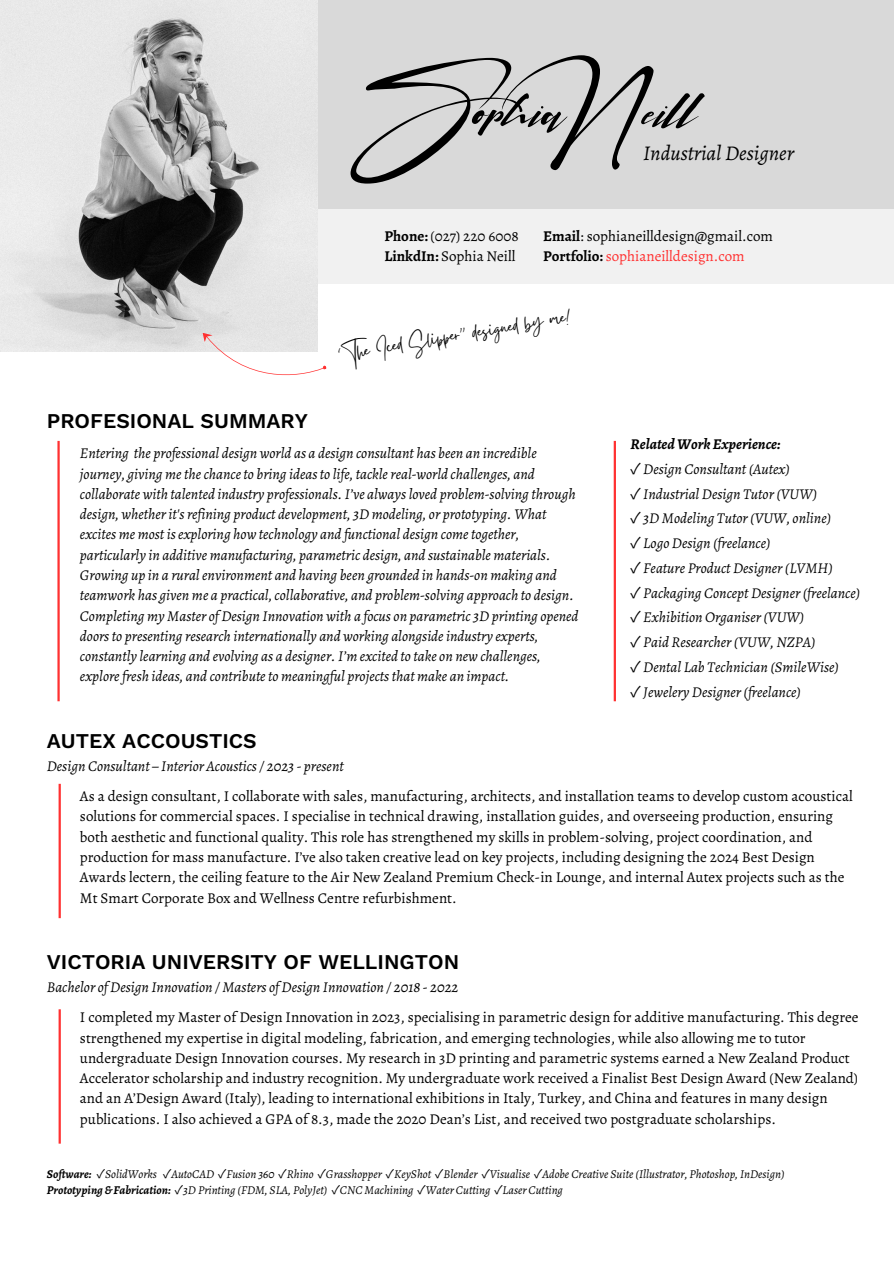
<style>
.page{position:relative;width:894px;height:1264px;background:#fff}
.page>*{position:absolute;margin:0;border:0;box-sizing:border-box;transform-origin:0 0}
.t1{font:23.7px "Gistesy";color:#000}
.t2{font:600 21px "Work Sans";color:#000}
.t3{font:italic 21px "Alegreya";color:#000}
.t4{font:15px/20.2px "Alegreya";color:#000}
.t5{font:italic 15px/20.2px "Alegreya";color:#000}
.t6{font:italic 700 15px "Alegreya";color:#000}
.t7{font:italic 12px/16px "Alegreya";color:#000}
.s1{font-weight:700}
.s2{color:#ff3131}
.s3{font-family:"Noto Sans CJ Ksc";font-style:normal}
</style>
<div class="page">
<div style="left:0;top:33px;width:893px;height:251px;background:#f1f1f1"></div>
<div style="left:0;top:0;width:893px;height:208px;background:#d9d9d9"></div>
<img style="left:0;top:0;width:317px;height:351px">
<svg style="left:350px;top:55px;width:354px;height:128px"></svg>
<hr style="left:57px;top:441px;width:3px;height:260px;background:#ff3131">
<hr style="left:613px;top:441px;width:2px;height:260px;background:#ff3131">
<hr style="left:59px;top:783px;width:2px;height:135px;background:#ff3131">
<svg style="left:200px;top:288px;width:127px;height:88px"></svg>
<hr style="left:59px;top:1009px;width:2px;height:134px;background:#ff3131">
<p class="t3" style="left:642px;top:138px;width:152px">Industrial Designer</p>
<p class="t4" style="left:384px;top:225px;width:136px"><span class="s1">Phone:</span> (027) 220 6008<br><span class="s1">LinkdIn:</span> Sophia Neill</p>
<h3 class="t4" style="left:543px;top:225px;width:231px"><span class="s1">Email</span>: sophianeilldesign@gmail.com<br><span class="s1">Portfolio:</span> <span class="s2">sophianeilldesign.com</span></h3>
<p class="t2" style="left:47px;top:409px;width:262px">PROFESIONAL SUMMARY</p>
<h4 class="t1" style="left:335px;top:339px;width:236px;rotate:-10deg">‘The Iced Slipper” designed by me!</h4>
<h4 class="t5" style="left:80px;top:443px;width:500px">Entering the professional design world as a design consultant has been an incredible journey, giving me the chance to bring ideas to life, tackle real-world challenges, and collaborate with talented industry professionals. I’ve always loved problem-solving through design, whether it's refining product development, 3D modeling, or prototyping. What excites me most is exploring how technology and functional design come together, particularly in additive manufacturing, parametric design, and sustainable materials.<br>Growing up in a rural environment and having been grounded in hands-on making and teamwork has given me a practical, collaborative, and problem-solving approach to design.<br>Completing my Master of Design Innovation with a focus on parametric 3D printing opened doors to presenting research internationally and working alongside industry experts, constantly learning and evolving as a designer. I’m excited to take on new challenges, explorefresh ideas, and contribute to meaningful projects that make an impact.</h4>
<p class="t2" style="left:47px;top:728px;width:211px">AUTEX ACCOUSTICS</p>
<h2 class="t5" style="left:47px;top:756px;width:298px">Design Consultant – Interior Acoustics / 2023 - present</h2>
<h1 class="t6" style="left:630px;top:434px;width:151px">RelatedWork Experience:</h1>
<h1 class="t5" style="left:630px;top:459px;width:161px"><span class="s3">✓</span> Design Consultant (Autex)</h1>
<h1 class="t5" style="left:630px;top:483px;width:188px"><span class="s3">✓</span> Industrial Design Tutor (VUW)</h1>
<h1 class="t5" style="left:630px;top:508px;width:202px"><span class="s3">✓</span> 3D Modeling Tutor (VUW, online)</h1>
<h1 class="t5" style="left:630px;top:533px;width:142px"><span class="s3">✓</span> Logo Design (freelance)</h1>
<h1 class="t5" style="left:630px;top:558px;width:204px"><span class="s3">✓</span> Feature Product Designer (LVMH)</h1>
<h1 class="t5" style="left:630px;top:582px;width:231px"><span class="s3">✓</span> Packaging Concept Designer (freelance)</h1>
<h1 class="t5" style="left:630px;top:607px;width:175px"><span class="s3">✓</span> Exhibition Organiser (VUW)</h1>
<h1 class="t5" style="left:630px;top:632px;width:186px"><span class="s3">✓</span> Paid Researcher (VUW, NZPA)</h1>
<h1 class="t5" style="left:630px;top:657px;width:210px"><span class="s3">✓</span> Dental Lab Technician (SmileWise)</h1>
<h2 class="t5" style="left:630px;top:681px;width:172px"><span class="s3">✓</span> Jewelery Designer (freelance)</h2>
<h4 class="t4" style="left:80px;top:786px;width:774px">As a design consultant, I collaborate with sales, manufacturing, architects, and installation teams to develop custom acoustical solutions for commercial spaces. I specialise in technical drawing, installation guides, and overseeing production, ensuring both aesthetic and functional quality. This role has strengthened my skills in problem-solving, project coordination, and production for mass manufacture. I’ve also taken creative lead on key projects, including designing the 2024 Best Design Awards lectern, the ceiling feature to the Air New Zealand Premium Check-in Lounge, and internal Autex projects such as the Mt Smart Corporate Box and Wellness Centre refurbishment.</h4>
<h4 class="t2" style="left:47px;top:949px;width:414px">VICTORIA UNIVERSITY OF WELLINGTON</h4>
<p class="t5" style="left:47px;top:977px;width:413px">Bachelor of Design Innovation / Masters of Design Innovation / 2018 - 2022</p>
<p class="t4" style="left:80px;top:1007px;width:780px">I completed my Master of Design Innovation in 2023, specialising in parametric design for additive manufacturing. This degree strengthened my expertise in digital modeling, fabrication, and emerging technologies, while also allowing me to tutor undergraduate Design Innovation courses. My research in 3D printing and parametric systems earned a New Zealand Product Accelerator scholarship and industry recognition. My undergraduate work received a Finalist Best Design Award (New Zealand) and an A’Design Award (Italy), leading to international exhibitions in Italy, Turkey, and China and features in many design publications. I also achieved a GPA of 8.3, made the 2020 Dean’s List, and received two postgraduate scholarships.</p>
<p class="t7" style="left:47px;top:1166px;width:739px"><span class="s1">Software:</span> <span class="s3">✓</span>SolidWorks <span class="s3">✓</span>AutoCAD <span class="s3">✓</span>Fusion 360 <span class="s3">✓</span>Rhino <span class="s3">✓</span>Grasshopper <span class="s3">✓</span>KeyShot <span class="s3">✓</span>Blender <span class="s3">✓</span>Visualise <span class="s3">✓</span>Adobe Creative Suite (Illustrator, Photoshop, InDesign)<br><span class="s1">Prototyping &amp; Fabrication:</span> <span class="s3">✓</span>3D Printing (FDM, SLA, PolyJet) <span class="s3">✓</span>CNC Machining <span class="s3">✓</span>Water Cutting <span class="s3">✓</span>Laser Cutting</p>
</div>
